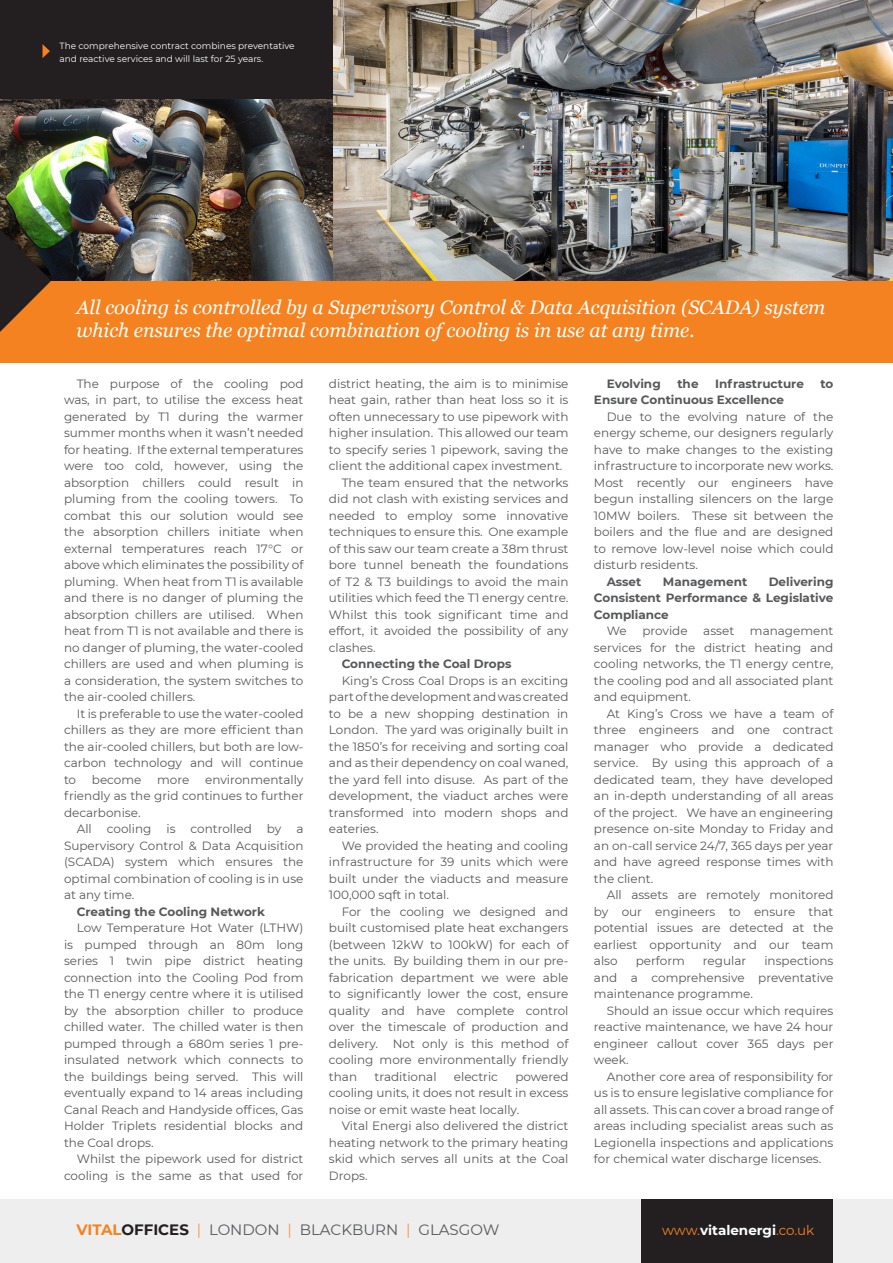
<style>
.page{position:relative;width:893px;height:1263px;background:#fff}
.page>*{position:absolute;margin:0;border:0;box-sizing:border-box;transform-origin:0 0}
.vital_testimonial_te{font:italic 19.5px/22.5px "Georgia";color:#fff}
.t1{font:15px "Montserrat";color:#57585a}
.t2{font:700 13.5px "Montserrat";color:#fff}
.vital_body_copy{font:12px/16.5px "Montserrat";color:#57585a;text-align:justify}
.vital_body_copy-2{font:700 12px/16.5px "Montserrat";color:#57585a;text-align:justify}
.vital_block_captions{font:9px/13.5px "Montserrat";color:#fff}
.s1{font-weight:700;color:#f58220}
.s2{font-weight:700;color:#231f20}
.s3{color:#f79848}
.s4{font-weight:400;color:#f58220}
</style>
<div class="page">
<div style="left:0;top:1199px;width:893px;height:64px;background:#eeeeef"></div>
<div style="left:641px;top:1199px;width:192px;height:64px;background:#231f20"></div>
<div style="left:0;top:0;width:893px;height:99px;background:#231f20"></div>
<img style="left:0;top:99px;width:333px;height:182px">
<img style="left:333px;top:0;width:560px;height:281px">
<svg style="left:43px;top:44px;width:7px;height:14px"></svg>
<div style="left:0;top:281px;width:893px;height:81px;background:#f58220"></div>
<svg style="left:0;top:229px;width:51px;height:103px"></svg>
<p class="vital_block_captions" style="left:60px;top:39px;width:237px">The comprehensive contract combines preventative and reactive services and will last for 25 years.</p>
<p class="vital_testimonial_te" style="left:77px;top:296px;width:750px">All cooling is controlled by a Supervisory Control &amp; Data Acquisition (SCADA) system which ensures the optimal combination of cooling is in use at any time.</p>
<p class="vital_body_copy" style="left:64px;top:375px;width:241px;text-indent:13px">The purpose of the cooling pod was, in part, to utilise the excess heat generated by T1 during the warmer summer months when it wasn’t needed for heating. If the external temperatures were too cold, however, using the absorption chillers could result in pluming from the cooling towers. To combat this our solution would see the absorption chillers initiate when external temperatures reach 17°C or above which eliminates the possibility of pluming. When heat from T1 is available and there is no danger of pluming the absorption chillers are utilised. When heat from T1 is not available and there is no danger of pluming, the water-cooled chillers are used and when pluming is a consideration, the system switches to the air-cooled chillers.</p>
<p class="vital_body_copy" style="left:64px;top:705px;width:241px;text-indent:13px">It is preferable to use the water-cooled chillers as they are more efficient than the air-cooled chillers, but both are low&shy;carbon technology and will continue to</p>
<p class="vital_body_copy" style="left:64px;top:771px;width:241px;text-indent:141px">environmentally friendly as the grid continues to further decarbonise.</p>
<p class="vital_body_copy" style="left:77px;top:820px;width:17px">All</p>
<p class="vital_body_copy" style="left:107px;top:820px;width:46px">cooling</p>
<p class="vital_body_copy" style="left:166px;top:820px;width:11px">is</p>
<p class="vital_body_copy" style="left:191px;top:820px;width:63px">controlled</p>
<p class="vital_body_copy" style="left:267px;top:820px;width:16px">by</p>
<p class="vital_body_copy" style="left:92px;top:771px;width:51px">become</p>
<p class="vital_body_copy" style="left:157px;top:771px;width:34px">more</p>
<p class="vital_body_copy" style="left:64px;top:820px;width:241px;text-indent:232px">a Supervisory Control &amp; Data Acquisition (SCADA) system which ensures the optimal combination of cooling is in use at any time.</p>
<p class="vital_body_copy-2" style="left:77px;top:903px;width:190px">Creating the Cooling Network</p>
<p class="vital_body_copy" style="left:64px;top:919px;width:241px;text-indent:13px">Low Temperature Hot Water (LTHW) is pumped through an 80m long series 1 twin pipe district heating connection into the Cooling Pod from the T1 energy centre where it is utilised by the absorption chiller to produce chilled water. The chilled water is then pumped through a 680m series 1 pre&shy;insulated network which connects to the buildings being served. This will eventually expand to 14 areas including Canal Reach and Handyside offices, Gas Holder Triplets residential blocks and the Coal drops.</p>
<p class="vital_body_copy" style="left:64px;top:1150px;width:241px;text-align:right">Whilst the pipework used for district cooling is the same as that used for</p>
<p class="vital_body_copy" style="left:329px;top:375px;width:241px">district heating, the aim is to minimise heat gain, rather than heat loss so it is often unnecessary to use pipework with higher insulation. This allowed our team to specify series 1 pipework, saving the client the additional capex investment.</p>
<p class="vital_body_copy" style="left:329px;top:474px;width:241px;text-indent:13px">The team ensured that the networks did not clash with existing services and needed to employ some innovative techniques to ensure this. One example of this saw our team create a 38m thrust bore tunnel beneath the foundations of T2 &amp; T3 buildings to avoid the main utilities which feed the T1 energy centre.<br>Whilst this took significant time and effort, it avoided the possibility of any clashes.</p>
<p class="vital_body_copy-2" style="left:342px;top:655px;width:171px">Connecting the Coal Drops</p>
<p class="vital_body_copy" style="left:329px;top:672px;width:241px;text-indent:13px">King’s Cross Coal Drops is an exciting part of the development and was created to be a new shopping destination in London. The yard was originally built in the 1850’s for receiving and sorting coal and as their dependency on coal waned, the yard fell into disuse. As part of the development, the viaduct arches were transformed into modern shops and eateries.</p>
<p class="vital_body_copy" style="left:329px;top:837px;width:241px;text-indent:13px">We provided the heating and cooling infrastructure for 39 units which were built under the viaducts and measure 100,000 sqft in total.</p>
<p class="vital_body_copy" style="left:329px;top:903px;width:241px;text-indent:13px">For the cooling we designed and built customised plate heat exchangers (between 12kW to 100kW) for each of the units. By building them in our pre&shy;fabrication department we were able to significantly lower the cost, ensure quality and have complete control over the timescale of production and delivery. Not only is this method of cooling more environmentally friendly than</p>
<p class="vital_body_copy" style="left:329px;top:1068px;width:241px;text-indent:186px">powered cooling units, it does not result in excess noise or emit waste heat locally.</p>
<p class="vital_body_copy" style="left:329px;top:1117px;width:241px;text-indent:13px">Vital Energi also delivered the district heating network to the primary heating skid which serves all units at the Coal Drops.</p>
<p class="vital_body_copy" style="left:374px;top:1068px;width:64px">traditional</p>
<p class="vital_body_copy" style="left:454px;top:1068px;width:46px">electric</p>
<p class="vital_body_copy-2" style="left:607px;top:375px;width:56px">Evolving</p>
<p class="vital_body_copy-2" style="left:677px;top:375px;width:23px">the</p>
<p class="vital_body_copy-2" style="left:715px;top:375px;width:90px">Infrastructure</p>
<p class="vital_body_copy-2" style="left:821px;top:375px;width:14px">to</p>
<p class="vital_body_copy-2" style="left:594px;top:391px;width:192px">Ensure Continuous Excellence</p>
<p class="vital_body_copy" style="left:594px;top:408px;width:241px;text-indent:13px">Due to the evolving nature of the energy scheme, our designers regularly have to make changes to the existing infrastructure to incorporate new works.<br>Most recently our engineers have begun installing silencers on the large 10MW boilers. These sit between the boilers and the flue and are designed to remove low-level noise which could disturb residents.</p>
<p class="vital_body_copy-2" style="left:607px;top:573px;width:36px">Asset</p>
<p class="vital_body_copy-2" style="left:663px;top:573px;width:86px">Management</p>
<p class="vital_body_copy-2" style="left:594px;top:573px;width:241px;text-indent:175px">Delivering Consistent Performance &amp; Legislative Compliance</p>
<p class="vital_body_copy" style="left:607px;top:622px;width:21px">We</p>
<p class="vital_body_copy" style="left:642px;top:622px;width:47px">provide</p>
<p class="vital_body_copy" style="left:703px;top:622px;width:32px">asset</p>
<p class="vital_body_copy" style="left:594px;top:622px;width:241px;text-indent:156px">management services for the district heating and cooling networks, the T1 energy centre, the cooling pod and all associated plant and equipment.</p>
<p class="vital_body_copy" style="left:594px;top:705px;width:241px;text-indent:13px">At King’s Cross we have a team of three engineers and one contract manager who provide a dedicated service. By using this approach of a dedicated team, they have developed an in-depth understanding of all areas of the project. We have an engineering presence on-site Monday to Friday and an on-call service 24/7, 365 days per year and have agreed response times with the client.</p>
<p class="vital_body_copy" style="left:594px;top:886px;width:241px;text-indent:13px">All assets are remotely monitored by our engineers to ensure that potential issues are detected at the earliest opportunity and our team also</p>
<p class="vital_body_copy" style="left:636px;top:952px;width:51px">perform</p>
<p class="vital_body_copy" style="left:703px;top:952px;width:45px">regular</p>
<p class="vital_body_copy" style="left:594px;top:952px;width:241px;text-indent:170px">inspections and a comprehensive preventative maintenance programme.</p>
<p class="vital_body_copy" style="left:594px;top:1002px;width:241px;text-indent:13px">Should an issue occur which requires reactive maintenance, we have 24 hour engineer callout cover 365 days per week.</p>
<p class="vital_body_copy" style="left:594px;top:1068px;width:241px;text-indent:13px">Another core area of responsibility for us is to ensure legislative compliance for all assets. This can cover a broad range of areas including specialist areas such as Legionella inspections and applications for chemical water discharge licenses.</p>
<p class="t1" style="left:77px;top:1220px;width:424px"><span class="s1">VITAL</span><span class="s2">OFFICES</span> <span class="s3">|</span> LONDON <span class="s3">|</span> BLACKBURN <span class="s3">|</span> GLASGOW</p>
<p class="t2" style="left:662px;top:1221px;width:154px"><span class="s4">www.</span>vitalenergi<span class="s4">.co.uk</span></p>
</div>
